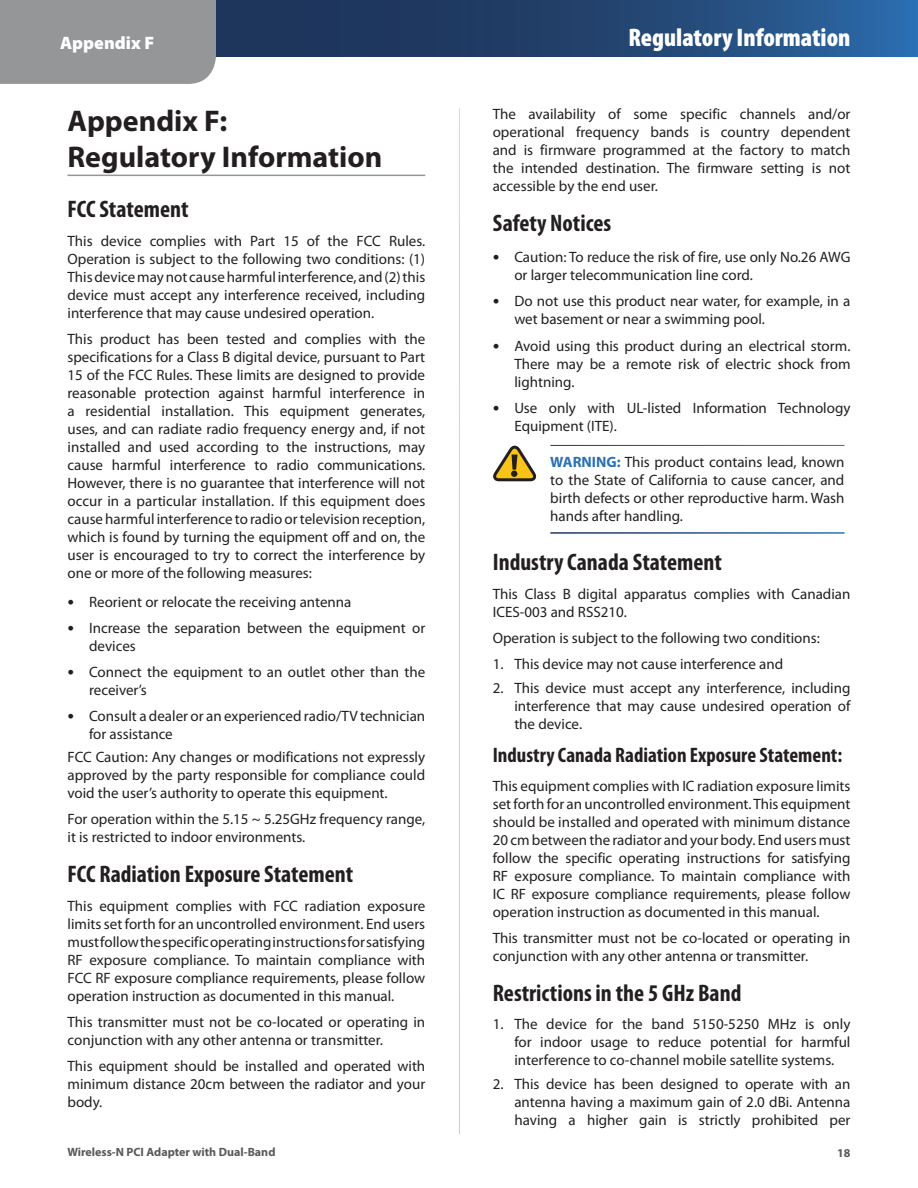
<style>
.page{position:relative;width:918px;height:1188px;background:#fff}
.page>*{position:absolute;margin:0;border:0;box-sizing:border-box;transform-origin:0 0}
.t1{font:700 30px/36px "Myriad Pro";color:#231f20}
.t2{font:900 condensed 25.5px "Myriad Pro";color:#fff}
.t3{font:700 condensed 24px "Myriad Pro";color:#231f20}
.t4{font:700 condensed 21px "Myriad Pro";color:#231f20}
.t5{font:900 18px "Myriad Pro";color:#fff}
.t6{font:15px/18px "Myriad Pro";color:#231f20;text-align:justify}
.t7{font:700 12px "Myriad Pro";color:#58595b}
.s1{font-family:"Helvetica Neue";font-weight:500;font-stretch:condensed;font-size:13.5px}
.s2{font-weight:700;color:#2972b9}
</style>
<div class="page">
<div style="left:0;top:0;width:216px;height:84px;background:#949698"></div>
<svg style="left:219px;top:3px;width:696px;height:51px;background:#224573"></svg>
<hr style="left:68px;top:175px;width:357px;height:1px;background:#949698">
<svg style="left:493px;top:446px;width:43px;height:35px"></svg>
<p class="t5" style="left:60px;top:30px;width:95px">Appendix F</p>
<h2 class="t2" style="left:628px;top:21px;width:224px">Regulatory Information</h2>
<h1 class="t1" style="left:68px;top:101px;width:316px">Appendix F:<br>Regulatory Information</h1>
<h3 class="t3" style="left:68px;top:194px;width:123px">FCC Statement</h3>
<p class="t6" style="left:68px;top:231px;width:359px">This device complies with Part 15 of the FCC Rules.<br>Operation is subject to the following two conditions: (1)<br>This device may not cause harmful interference, and (2) this device must accept any interference received, including interference that may cause undesired operation.</p>
<p class="t6" style="left:68px;top:330px;width:359px">This product has been tested and complies with the specifications for a Class B digital device, pursuant to Part 15 of the FCC Rules. These limits are designed to provide reasonable protection against harmful interference in a residential installation. This equipment generates, uses, and can radiate radio frequency energy and, if not installed and used according to the instructions, may cause harmful interference to radio communications.<br>However, there is no guarantee that interference will not occur in a particular installation. If this equipment does cause harmful interference to radio or television reception, which is found by turning the equipment off and on, the user is encouraged to try to correct the interference by one or more of the following measures:</p>
<p class="t6" style="left:68px;top:592px;width:285px"><span class="s1">•</span> Reorient or relocate the receiving antenna</p>
<p class="t6" style="left:89px;top:618px;width:338px;text-indent:-22px"><span class="s1">•</span> Increase the separation between the equipment or devices</p>
<p class="t6" style="left:89px;top:663px;width:338px;text-indent:-22px"><span class="s1">•</span> Connect the equipment to an outlet other than the receiver’s</p>
<p class="t6" style="left:89px;top:707px;width:338px;text-indent:-22px"><span class="s1">•</span> Consult a dealer or an experienced radio/TV technician for assistance</p>
<p class="t6" style="left:68px;top:748px;width:359px">FCC Caution: Any changes or modifications not expressly approved by the party responsible for compliance could void the user’s authority to operate this equipment.</p>
<p class="t6" style="left:68px;top:810px;width:359px">For operation within the 5.15 ~ 5.25GHz frequency range, it is restricted to indoor environments.</p>
<h3 class="t3" style="left:68px;top:859px;width:287px">FCC Radiation Exposure Statement</h3>
<p class="t6" style="left:68px;top:897px;width:359px">This equipment complies with FCC radiation exposure limits set forth for an uncontrolled environment. End users must follow the specific operating instructions for satisfying RF exposure compliance. To maintain compliance with FCC RF exposure compliance requirements, please follow operation instruction as documented in this manual.</p>
<p class="t6" style="left:68px;top:1013px;width:359px">This transmitter must not be co-located or operating in conjunction with any other antenna or transmitter.</p>
<p class="t6" style="left:68px;top:1057px;width:359px">This equipment should be installed and operated with minimum distance 20cm between the radiator and your body.</p>
<p class="t6" style="left:493px;top:105px;width:359px">The availability of some specific channels and/or operational frequency bands is country dependent and is firmware programmed at the factory to match the intended destination. The firmware setting is not accessible by the end user.</p>
<h3 class="t3" style="left:493px;top:208px;width:120px">Safety Notices</h3>
<p class="t6" style="left:514px;top:248px;width:338px;text-indent:-22px"><span class="s1">•</span> Caution: To reduce the risk of fire, use only No.26 AWG or larger telecommunication line cord.</p>
<p class="t6" style="left:514px;top:292px;width:338px;text-indent:-22px"><span class="s1">•</span> Do not use this product near water, for example, in a wet basement or near a swimming pool.</p>
<p class="t6" style="left:514px;top:336px;width:338px;text-indent:-22px"><span class="s1">•</span> Avoid using this product during an electrical storm.<br>There may be a remote risk of electric shock from lightning.</p>
<p class="t6" style="left:514px;top:398px;width:338px;text-indent:-22px"><span class="s1">•</span> Use only with UL-listed Information Technology<br>Equipment (ITE).</p>
<p class="t6" style="left:550px;top:453px;width:296px"><span class="s2">WARNING:</span> This product contains lead, known to the State of California to cause cancer, and birth defects or other reproductive harm. Wash hands after handling.</p>
<h3 class="t3" style="left:493px;top:547px;width:231px">Industry Canada Statement</h3>
<p class="t6" style="left:493px;top:585px;width:359px">This Class B digital apparatus complies with Canadian<br>ICES-003 and RSS210.</p>
<p class="t6" style="left:493px;top:629px;width:329px">Operation is subject to the following two conditions:</p>
<p class="t6" style="left:493px;top:655px;width:292px">1. This device may not cause interference and</p>
<p class="t6" style="left:514px;top:679px;width:338px;text-indent:-22px">2. This device must accept any interference, including interference that may cause undesired operation of the device.</p>
<h3 class="t4" style="left:493px;top:742px;width:351px">Industry Canada Radiation Exposure Statement:</h3>
<p class="t6" style="left:493px;top:777px;width:359px">This equipment complies with IC radiation exposure limits set forth for an uncontrolled environment. This equipment should be installed and operated with minimum distance 20 cm between the radiator and your body. End users must follow the specific operating instructions for satisfying RF exposure compliance. To maintain compliance with IC RF exposure compliance requirements, please follow operation instruction as documented in this manual.</p>
<p class="t6" style="left:493px;top:929px;width:359px">This transmitter must not be co-located or operating in conjunction with any other antenna or transmitter.</p>
<h3 class="t3" style="left:493px;top:978px;width:250px">Restrictions in the 5 GHz Band</h3>
<p class="t6" style="left:514px;top:1015px;width:338px;text-indent:-22px">1. The device for the band 5150-5250 MHz is only for indoor usage to reduce potential for harmful interference to co-channel mobile satellite systems.</p>
<p class="t6" style="left:514px;top:1075px;width:338px;text-indent:-22px">2. This device has been designed to operate with an antenna having a maximum gain of 2.0 dBi. Antenna having a higher gain is strictly prohibited per</p>
<p class="t7" style="left:68px;top:1144px;width:209px">Wireless-N PCI Adapter with Dual-Band</p>
<p class="t7" style="left:837px;top:1145px;width:15px">18</p>
</div>
